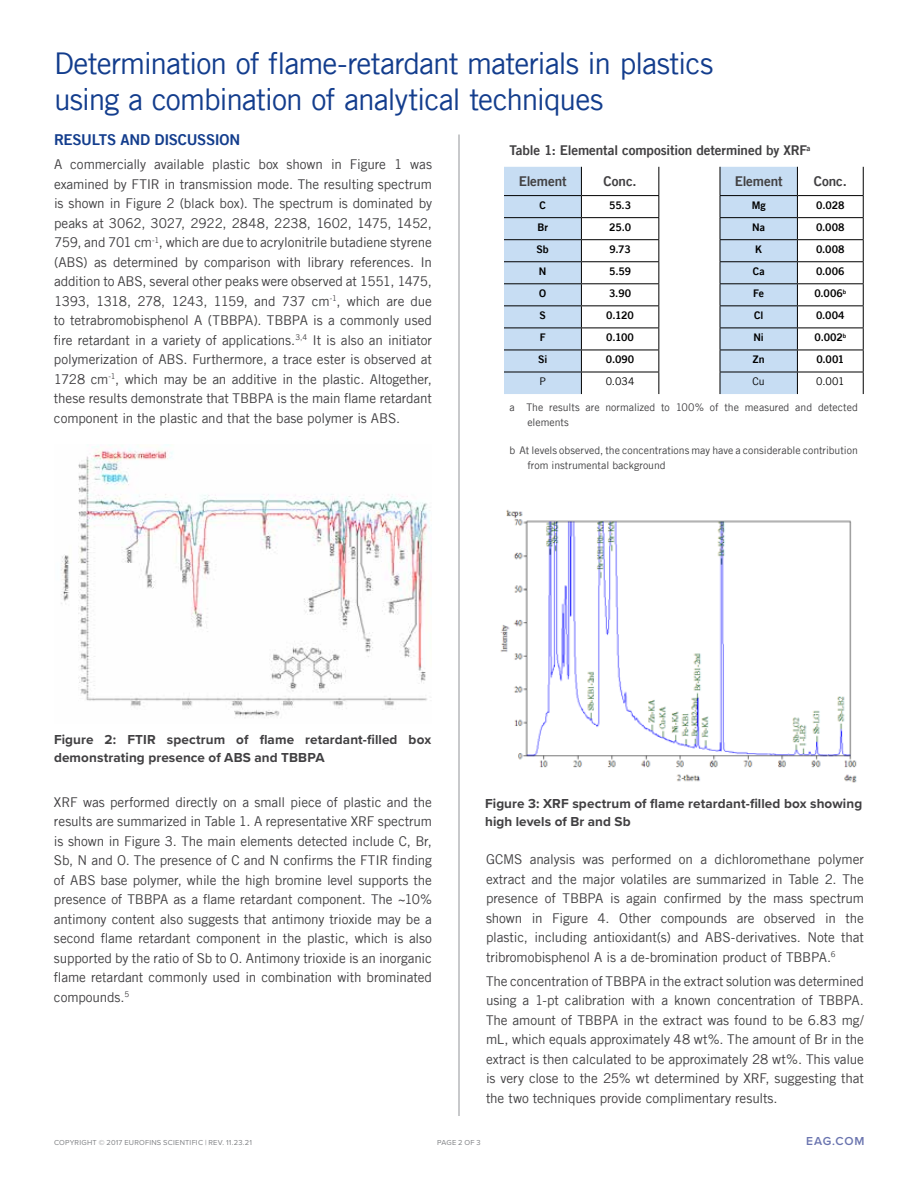
<style>
.page{position:relative;width:918px;height:1188px;background:#fff}
.page>*{position:absolute;margin:0;border:0;box-sizing:border-box;transform-origin:0 0}
.t1{font:30px/36px "Trade Gothic LT";letter-spacing:-.035em;color:#133d8d}
.t2{font:15px "Trade Gothic LT Bold Two";letter-spacing:-.02em;color:#133d8d}
.t3{font:13.5px/19.5px "Trade Gothic LT";letter-spacing:-.01em;color:#414042;text-align:justify}
.t4{font:700 13.5px/18px "Proxima Nova";letter-spacing:.01em;color:#414042}
.t5{font:13.5px "Trade Gothic LT Bold Two";letter-spacing:-.01em;color:#414042}
.t6{font:600 12px "Proxima Nova";letter-spacing:.065em;color:#6a74af}
.t7{font:10.5px/15px "Trade Gothic LT";color:#414042}
.t8{font:10.5px "Trade Gothic LT Bold Two";letter-spacing:-.005em;color:#000}
.t9{font:10.5px "Trade Gothic LT";letter-spacing:.015em;color:#000}
.t10{font:7.5px "Proxima Nova";letter-spacing:.03em;color:#808285}
</style>
<div class="page">
<hr style="left:459px;top:135px;width:1px;height:981px;background:#939598">
<img style="left:61px;top:444px;width:370px;height:274px">
<div style="left:504px;top:167px;width:77px;height:227px;background:#c7ddf3"></div>
<svg style="left:719px;top:167px;width:144px;height:29px;fill:#c7ddf3"></svg>
<svg style="left:582px;top:196px;width:281px;height:198px"></svg>
<hr style="left:504px;top:195px;width:77px;height:1px;background:#000">
<hr style="left:581px;top:195px;width:78px;height:1px;background:#000">
<hr style="left:720px;top:195px;width:77px;height:1px;background:#000">
<hr style="left:797px;top:195px;width:67px;height:1px;background:#000">
<hr style="left:504px;top:217px;width:77px;height:1px;background:#000">
<hr style="left:581px;top:217px;width:78px;height:1px;background:#000">
<hr style="left:720px;top:217px;width:77px;height:1px;background:#000">
<hr style="left:797px;top:217px;width:67px;height:1px;background:#000">
<hr style="left:504px;top:239px;width:77px;height:1px;background:#000">
<hr style="left:581px;top:239px;width:78px;height:1px;background:#000">
<hr style="left:720px;top:239px;width:77px;height:1px;background:#000">
<hr style="left:797px;top:239px;width:67px;height:1px;background:#000">
<hr style="left:504px;top:261px;width:77px;height:1px;background:#000">
<hr style="left:581px;top:261px;width:78px;height:1px;background:#000">
<hr style="left:720px;top:261px;width:77px;height:1px;background:#000">
<hr style="left:797px;top:261px;width:67px;height:1px;background:#000">
<hr style="left:504px;top:283px;width:77px;height:1px;background:#000">
<hr style="left:581px;top:283px;width:78px;height:1px;background:#000">
<hr style="left:720px;top:283px;width:77px;height:1px;background:#000">
<hr style="left:797px;top:283px;width:67px;height:1px;background:#000">
<hr style="left:504px;top:305px;width:77px;height:1px;background:#000">
<hr style="left:581px;top:305px;width:78px;height:1px;background:#000">
<hr style="left:720px;top:305px;width:77px;height:1px;background:#000">
<hr style="left:797px;top:305px;width:67px;height:1px;background:#000">
<hr style="left:504px;top:328px;width:77px;height:1px;background:#000">
<hr style="left:581px;top:328px;width:78px;height:1px;background:#000">
<hr style="left:720px;top:328px;width:77px;height:1px;background:#000">
<hr style="left:797px;top:328px;width:67px;height:1px;background:#000">
<hr style="left:504px;top:350px;width:77px;height:1px;background:#000">
<hr style="left:581px;top:350px;width:78px;height:1px;background:#000">
<hr style="left:720px;top:350px;width:77px;height:1px;background:#000">
<svg style="left:720px;top:167px;width:1px;height:227px"></svg>
<hr style="left:797px;top:350px;width:67px;height:1px;background:#000">
<svg style="left:797px;top:167px;width:1px;height:227px"></svg>
<svg style="left:863px;top:167px;width:1px;height:227px"></svg>
<hr style="left:504px;top:372px;width:77px;height:1px;background:#000">
<hr style="left:581px;top:372px;width:78px;height:1px;background:#000">
<hr style="left:720px;top:372px;width:77px;height:1px;background:#000">
<hr style="left:797px;top:372px;width:67px;height:1px;background:#000">
<svg style="left:581px;top:167px;width:1px;height:227px"></svg>
<svg style="left:658px;top:167px;width:2px;height:227px"></svg>
<img style="left:500px;top:509px;width:357px;height:274px">
<h1 class="t1" style="left:54px;top:45px;width:661px">Determination of flame-retardant materials in plastics using a combination of analytical techniques</h1>
<p class="t2" style="left:54px;top:131px;width:188px">RESULTS AND DISCUSSION</p>
<p class="t3" style="left:54px;top:155px;width:380px">A commercially available plastic box shown in Figure 1 was examined by FTIR in transmission mode. The resulting spectrum is shown in Figure 2 (black box). The spectrum is dominated by peaks at 3062, 3027, 2922, 2848, 2238, 1602, 1475, 1452, 759, and 701 cm<sup>-1</sup>, which are due to acrylonitrile butadiene styrene (ABS) as determined by comparison with library references. In addition to ABS, several other peaks were observed at 1551, 1475, 1393, 1318, 278, 1243, 1159, and 737 cm<sup>-1</sup>, which are due to tetrabromobisphenol A (TBBPA). TBBPA is a commonly used fire retardant in a variety of applications.<sup>3,4</sup> It is also an initiator polymerization of ABS. Furthermore, a trace ester is observed at 1728 cm<sup>-1</sup>, which may be an additive in the plastic. Altogether, these results demonstrate that TBBPA is the main flame retardant component in the plastic and that the base polymer is ABS.</p>
<p class="t5" style="left:509px;top:142px;width:303px">Table 1: Elemental composition determined by XRF<sup>a</sup></p>
<p class="t5" style="left:519px;top:173px;width:49px">Element</p>
<p class="t5" style="left:604px;top:173px;width:35px">Conc.</p>
<p class="t5" style="left:735px;top:173px;width:49px">Element</p>
<p class="t5" style="left:814px;top:173px;width:35px">Conc.</p>
<p class="t8" style="left:540px;top:199px;width:8px">C</p>
<p class="t8" style="left:609px;top:199px;width:24px">55.3</p>
<p class="t8" style="left:752px;top:199px;width:16px">Mg</p>
<p class="t8" style="left:816px;top:199px;width:30px">0.028</p>
<p class="t8" style="left:537px;top:221px;width:12px">Br</p>
<p class="t8" style="left:609px;top:221px;width:23px">25.0</p>
<p class="t8" style="left:752px;top:221px;width:14px">Na</p>
<p class="t8" style="left:816px;top:221px;width:30px">0.008</p>
<p class="t8" style="left:537px;top:243px;width:14px">Sb</p>
<p class="t8" style="left:609px;top:243px;width:23px">9.73</p>
<p class="t8" style="left:755px;top:243px;width:9px">K</p>
<p class="t8" style="left:816px;top:243px;width:30px">0.008</p>
<p class="t8" style="left:539px;top:265px;width:9px">N</p>
<p class="t8" style="left:609px;top:265px;width:23px">5.59</p>
<p class="t8" style="left:753px;top:265px;width:13px">Ca</p>
<p class="t8" style="left:816px;top:265px;width:30px">0.006</p>
<p class="t8" style="left:539px;top:287px;width:9px">O</p>
<p class="t8" style="left:609px;top:287px;width:24px">3.90</p>
<p class="t8" style="left:753px;top:287px;width:12px">Fe</p>
<p class="t8" style="left:814px;top:287px;width:33px">0.006<sup>b</sup></p>
<p class="t8" style="left:540px;top:309px;width:8px">S</p>
<p class="t8" style="left:606px;top:309px;width:29px">0.120</p>
<p class="t8" style="left:754px;top:309px;width:11px">Cl</p>
<p class="t8" style="left:816px;top:309px;width:30px">0.004</p>
<p class="t8" style="left:540px;top:331px;width:7px">F</p>
<p class="t8" style="left:606px;top:331px;width:29px">0.100</p>
<p class="t8" style="left:754px;top:331px;width:12px">Ni</p>
<p class="t8" style="left:814px;top:331px;width:33px">0.002<sup>b</sup></p>
<p class="t8" style="left:538px;top:353px;width:11px">Si</p>
<p class="t8" style="left:606px;top:353px;width:30px">0.090</p>
<p class="t8" style="left:753px;top:353px;width:13px">Zn</p>
<p class="t8" style="left:816px;top:353px;width:29px">0.001</p>
<p class="t9" style="left:540px;top:375px;width:8px">P</p>
<p class="t9" style="left:606px;top:375px;width:30px">0.034</p>
<p class="t9" style="left:753px;top:375px;width:14px">Cu</p>
<p class="t9" style="left:816px;top:375px;width:30px">0.001</p>
<p class="t7" style="left:527px;top:399px;width:332px;text-indent:-18px">a The results are normalized to 100% of the measured and detected elements</p>
<p class="t7" style="left:527px;top:443px;width:332px;text-indent:-18px">b At levels observed, the concentrations may have a considerable contribution from instrumental background</p>
<p class="t4" style="left:54px;top:731px;width:379px">Figure 2: FTIR spectrum of flame retardant-filled box demonstrating presence of ABS and TBBPA</p>
<p class="t3" style="left:54px;top:792px;width:380px">XRF was performed directly on a small piece of plastic and the results are summarized in Table 1. A representative XRF spectrum is shown in Figure 3. The main elements detected include C, Br, Sb, N and O. The presence of C and N confirms the FTIR finding of ABS base polymer, while the high bromine level supports the presence of TBBPA as a flame retardant component. The ~10% antimony content also suggests that antimony trioxide may be a second flame retardant component in the plastic, which is also supported by the ratio of Sb to O. Antimony trioxide is an inorganic flame retardant commonly used in combination with brominated compounds.<sup>5</sup></p>
<p class="t4" style="left:485px;top:795px;width:379px">Figure 3: XRF spectrum of flame retardant-filled box showing high levels of Br and Sb</p>
<p class="t3" style="left:486px;top:850px;width:380px">GCMS analysis was performed on a dichloromethane polymer extract and the major volatiles are summarized in Table 2. The presence of TBBPA is again confirmed by the mass spectrum shown in Figure 4. Other compounds are observed in the plastic, including antioxidant(s) and ABS-derivatives. Note that tribromobisphenol A is a de-bromination product of TBBPA.<sup>6</sup></p>
<p class="t3" style="left:486px;top:971px;width:380px">The concentration of TBBPA in the extract solution was determined using a 1-pt calibration with a known concentration of TBBPA.<br>The amount of TBBPA in the extract was found to be 6.83 mg/ mL, which equals approximately 48 wt%. The amount of Br in the extract is then calculated to be approximately 28 wt%. This value is very close to the 25% wt determined by XRF, suggesting that the two techniques provide complimentary results.</p>
<p class="t10" style="left:54px;top:1137px;width:199px">COPYRIGHT © 2017 EUROFINS SCIENTIFIC | Rev. 11.23.21</p>
<p class="t10" style="left:437px;top:1137px;width:45px">PAGE 2 OF 3</p>
<p class="t6" style="left:806px;top:1132px;width:60px">EAG.COM</p>
</div>
